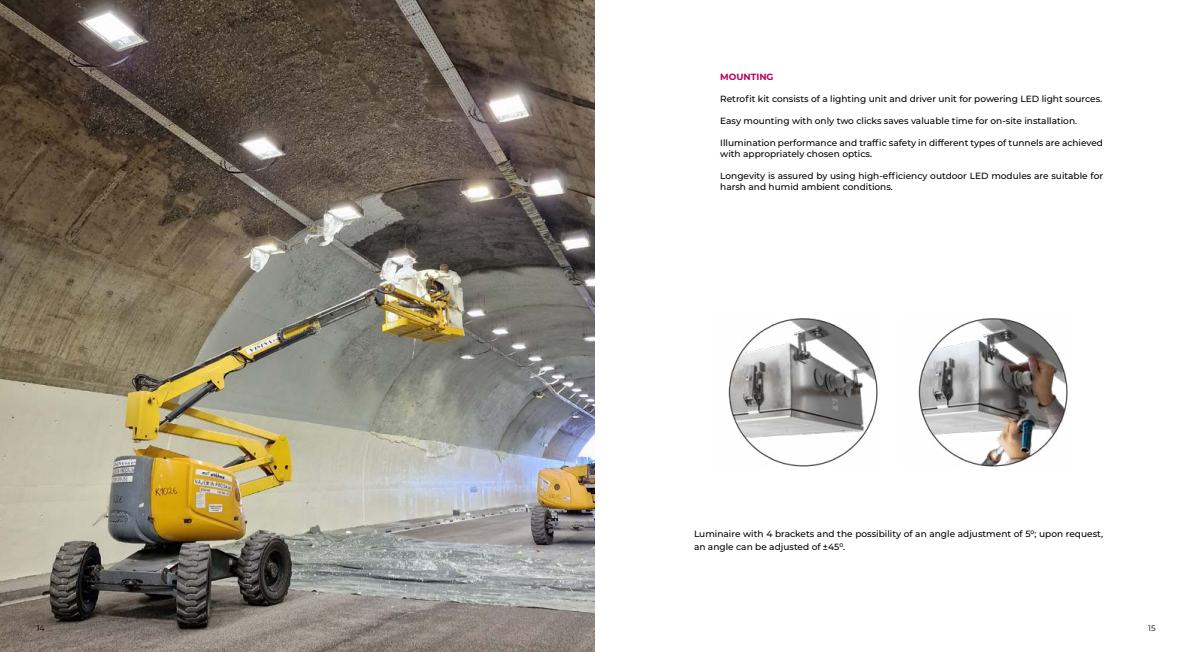
<style>
.page{position:relative;width:1191px;height:652px;background:#fff}
.page>*{position:absolute;margin:0;border:0;box-sizing:border-box;transform-origin:0 0}
.t1{font:500 9px/11px "Montserrat";color:#000}
.t2{font:700 9px "Montserrat";color:#b60056}
.t3{font:8px "Montserrat";color:#000}
</style>
<div class="page">
<img style="left:0;top:0;width:595px;height:652px">
<img style="left:728px;top:318px;width:150px;height:149px">
<img style="left:918px;top:318px;width:150px;height:149px">
<p class="t2" style="left:720px;top:71px;width:55px">MOUNTING</p>
<p class="t1" style="left:720px;top:93px;width:383px">Retrofit kit consists of a lighting unit and driver unit for powering LED light sources.</p>
<p class="t1" style="left:720px;top:115px;width:358px">Easy mounting with only two clicks saves valuable time for on-site installation.</p>
<p class="t1" style="left:720px;top:137px;width:384px">Illumination performance and traffic safety in different types of tunnels are achieved with appropriately chosen optics.</p>
<p class="t1" style="left:720px;top:170px;width:384px">Longevity is assured by using high-efficiency outdoor LED modules are suitable for harsh and humid ambient conditions.</p>
<p class="t1" style="left:694px;top:526px;width:410px;line-height:13px">Luminaire with 4 brackets and the possibility of an angle adjustment of 5⁰; upon request, an angle can be adjusted of ±45⁰.</p>
<p class="t3" style="left:37px;top:623px;width:10px">14</p>
<p class="t3" style="left:1148px;top:623px;width:9px">15</p>
</div>
